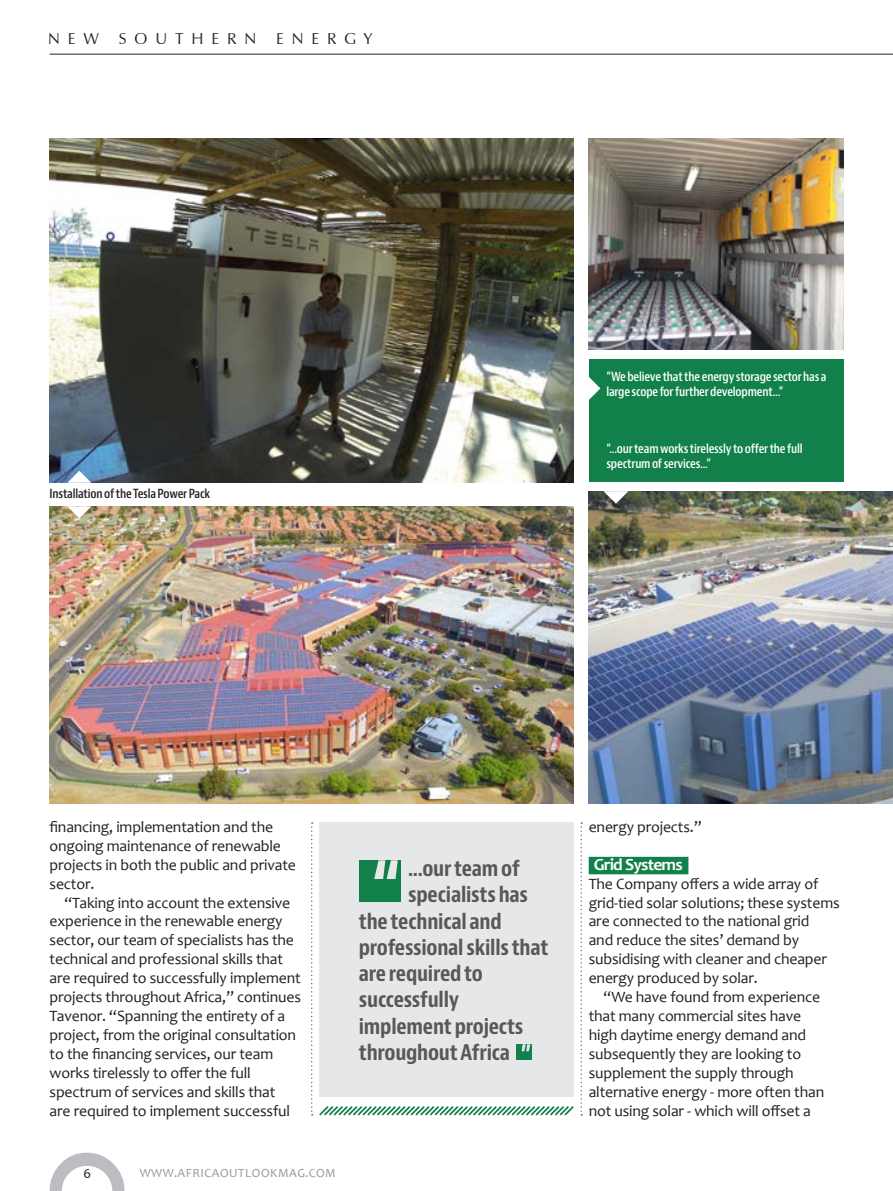
<style>
.page{position:relative;width:893px;height:1191px;background:#fff}
.page>*{position:absolute;margin:0;border:0;box-sizing:border-box;transform-origin:0 0}
.Quote_Bernino_Sans_1{font:700 condensed 21px "Bernino Sans";letter-spacing:-.01em;color:#57585a}
.AO_CROSSHEAD_new{font:700 16.97px "Candara";letter-spacing:-.045em;color:#fff}
.AO_BODY_COPY{font:15.75px/18.9px "Candara";letter-spacing:-.01em;color:#231f20}
.AO_BODY_PARA_1{font:15.75px/18.9px "Candara";letter-spacing:-.01em;color:#231f20}
.t1{font:15.75px "Zapf Humanist 601 BT";letter-spacing:.5em;color:#231f20}
.t2{font:14px "Candara";color:#231f20}
.t3{font:12.42px "Candara";letter-spacing:.045em;color:#939598}
.caption___RULE{font:600 condensed 12.25px/14.7px "Bernino Sans";letter-spacing:-.015em;color:#fff}
.caption___RULE-2{font:600 condensed 12.25px "Bernino Sans";letter-spacing:-.015em;color:#231f20}
</style>
<div class="page">
<svg style="left:50px;top:1152px;width:75px;height:39px"></svg>
<div style="left:589px;top:857px;width:99px;height:17px;background:#11804b"></div>
<img style="left:50px;top:139px;width:524px;height:343px">
<img style="left:589px;top:139px;width:254px;height:211px">
<img style="left:50px;top:506px;width:524px;height:297px">
<img style="left:589px;top:491px;width:304px;height:312px">
<svg style="left:311px;top:822px;width:271px;height:294px;background:#e1e5e5"></svg>
<hr style="left:50px;top:54px;width:843px;height:1px;background:#231f20">
<div style="left:589px;top:359px;width:254px;height:123px;background:#11804b"></div>
<svg style="left:589px;top:377px;width:11px;height:23px"></svg>
<svg style="left:67px;top:471px;width:24px;height:12px"></svg>
<svg style="left:67px;top:506px;width:24px;height:12px"></svg>
<svg style="left:603px;top:491px;width:25px;height:12px"></svg>
<p class="t1" style="left:48px;top:29px;width:52px">NEW</p>
<p class="t1" style="left:119px;top:29px;width:139px">SOUTHERN</p>
<p class="t1" style="left:276px;top:29px;width:98px">ENERGY</p>
<p class="caption___RULE-2" style="left:50px;top:486px;width:162px">Installation of the Tesla Power Pack</p>
<p class="caption___RULE" style="left:606px;top:370px;width:222px">“We believe that the energy storage sector has a large scope for further development...”</p>
<p class="caption___RULE" style="left:606px;top:441px;width:198px">“...our team works tirelessly to offer the full spectrum of services...”</p>
<p class="AO_BODY_COPY" style="left:50px;top:817px;width:248px">financing, implementation and the ongoing maintenance of renewable projects in both the public and private sector.</p>
<p class="AO_BODY_COPY" style="left:50px;top:892px;width:253px;text-indent:15px">“Taking into account the extensive experience in the renewable energy sector, our team of specialists has the technical and professional skills that are required to successfully implement projects throughout Africa,” continues Tavenor. “Spanning the entirety of a project, from the original consultation to the financing services, our team works tirelessly to offer the full spectrum of services and skills that<br>are required to implement successful</p>
<p class="t2" style="left:83px;top:1164px;width:9px">6</p>
<p class="t3" style="left:140px;top:1165px;width:197px">WWW.AFRICAOUTLOOKMAG.COM</p>
<p class="Quote_Bernino_Sans_1" style="left:408px;top:855px;width:113px">...our team of</p>
<p class="Quote_Bernino_Sans_1" style="left:408px;top:882px;width:121px">specialists has</p>
<p class="Quote_Bernino_Sans_1" style="left:359px;top:908px;width:144px">the technical and</p>
<p class="Quote_Bernino_Sans_1" style="left:359px;top:934px;width:191px">professional skills that</p>
<p class="Quote_Bernino_Sans_1" style="left:359px;top:960px;width:126px">are required to</p>
<p class="Quote_Bernino_Sans_1" style="left:359px;top:987px;width:102px">successfully</p>
<p class="Quote_Bernino_Sans_1" style="left:359px;top:1013px;width:166px">implement projects</p>
<p class="Quote_Bernino_Sans_1" style="left:359px;top:1039px;width:153px">throughout Africa</p>
<p class="AO_BODY_COPY" style="left:589px;top:817px;width:114px">energy projects.”</p>
<p class="AO_CROSSHEAD_new" style="left:594px;top:853px;width:90px">Grid Systems</p>
<p class="AO_BODY_PARA_1" style="left:589px;top:874px;width:252px">The Company offers a wide array of grid-tied solar solutions; these systems are connected to the national grid<br>and reduce the sites’ demand by subsidising with cleaner and cheaper energy produced by solar.</p>
<p class="AO_BODY_COPY" style="left:589px;top:987px;width:237px;text-indent:15px">“We have found from experience that many commercial sites have high daytime energy demand and subsequently they are looking to supplement the supply through alternative energy - more often than not using solar - which will offset a</p>
</div>
